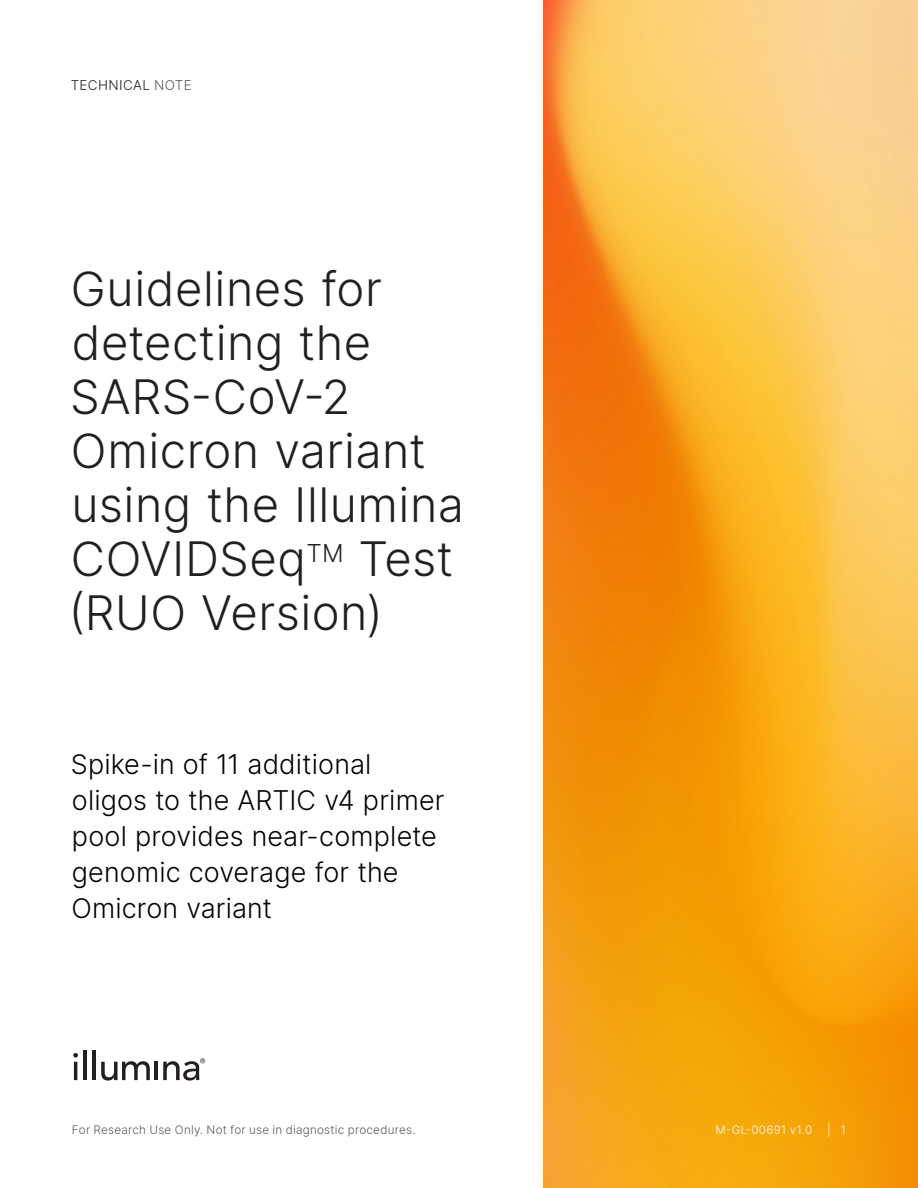
<style>
.page{position:relative;width:918px;height:1188px;background:#fff}
.page>*{position:absolute;margin:0;border:0;box-sizing:border-box;transform-origin:0 0}
.Title{font:300 47.25px/54px "Inter";letter-spacing:.01em;color:#231f20}
.Subtitle{font:300 27px/36px "Inter";letter-spacing:.005em;color:#000}
.zz_Document_Type___S{font:300 13.5px "Inter";letter-spacing:.03em;color:#231f20}
.zz_For_Research_Only{font:300 11.7px "Inter";letter-spacing:.02em;color:#57585a}
.zz_Pub_Number{font:300 11.7px "Inter";letter-spacing:.03em;color:#fff}
.s1{color:#57585a}
</style>
<div class="page">
<img style="left:543px;top:0;width:375px;height:1188px">
<hr style="left:74px;top:1062px;width:3px;height:18px;background:#231f20">
<hr style="left:83px;top:1051px;width:4px;height:29px;background:#231f20">
<hr style="left:93px;top:1051px;width:3px;height:29px;background:#231f20">
<svg style="left:101px;top:1061px;width:49px;height:20px"></svg>
<hr style="left:155px;top:1062px;width:3px;height:18px;background:#231f20">
<svg style="left:73px;top:1053px;width:5px;height:5px"></svg>
<svg style="left:163px;top:1058px;width:42px;height:23px"></svg>
<p class="zz_Document_Type___S" style="left:71px;top:76px;width:122px">TECHNICAL <span class="s1">NOTE</span></p>
<p class="Title" style="left:69px;top:261px;width:397px">Guidelines for detecting the<br>SARS-CoV-2<br>Omicron variant using the Illumina<br>COVIDSeq<sup>TM</sup> Test (RUO Version)</p>
<p class="Subtitle" style="left:71px;top:746px;width:375px">Spike-in of 11 additional oligos to the ARTIC v4 primer pool provides near-complete genomic coverage for the<br>Omicron variant</p>
<p class="zz_For_Research_Only" style="left:72px;top:1121px;width:345px">For Research Use Only. Not for use in diagnostic procedures.</p>
<p class="zz_Pub_Number" style="left:716px;top:1121px;width:98px">M-GL-00691 v1.0</p>
<p class="zz_Pub_Number" style="left:827px;top:1121px;width:20px">| 1</p>
</div>
